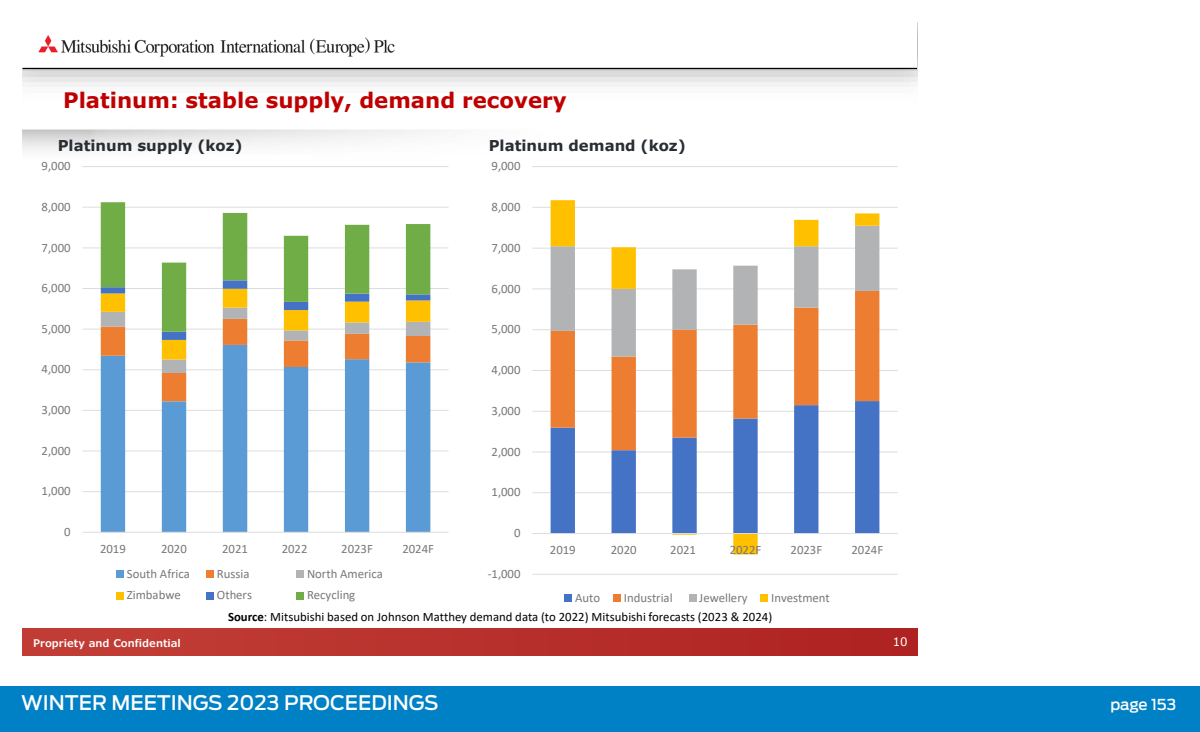
<style>
.page{position:relative;width:1200px;height:732px;background:#fff}
.page>*{position:absolute;margin:0;border:0;box-sizing:border-box;transform-origin:0 0}
.t1{font:700 21.25px "Verdana Pro";color:#c00000}
.t2{font:500 20px "Ford Antenna";color:#fff}
.t3{font:500 15px "Ford Antenna";color:#fff}
.t4{font:700 14.88px "Verdana Pro";color:#292d34}
.t5{font:12.75px "Calibri";color:#77787b}
.t6{font:12.75px/21.5px "Calibri";letter-spacing:.005em;color:#000}
.t7{font:11.75px "Verdana Pro";color:#fff}
.t8{font:600 10.62px "Verdana Pro";color:#fff}
.s1{color:#77787b}
.s2{font-weight:700}
</style>
<div class="page">
<div style="left:22px;top:628px;width:895px;height:27px;background:linear-gradient(to right,#c23f36,#ae2221)"></div>
<img style="left:38px;top:35px;width:357px;height:22px">
<hr style="left:22px;top:68px;width:895px;height:1px;background:#000">
<hr style="left:532px;top:573px;width:366px;height:1px;background:#dcddde">
<hr style="left:532px;top:492px;width:366px;height:1px;background:#dcddde">
<hr style="left:532px;top:451px;width:366px;height:1px;background:#dcddde">
<hr style="left:532px;top:410px;width:366px;height:1px;background:#dcddde">
<hr style="left:532px;top:370px;width:366px;height:1px;background:#dcddde">
<hr style="left:532px;top:329px;width:366px;height:1px;background:#dcddde">
<hr style="left:532px;top:288px;width:366px;height:1px;background:#dcddde">
<hr style="left:532px;top:248px;width:366px;height:1px;background:#dcddde">
<hr style="left:532px;top:207px;width:366px;height:1px;background:#dcddde">
<hr style="left:532px;top:166px;width:366px;height:1px;background:#dcddde">
<svg style="left:551px;top:200px;width:328px;height:354px"></svg>
<hr style="left:532px;top:533px;width:366px;height:1px;background:#dcddde">
<div style="left:565px;top:594px;width:7px;height:7px;background:#4472c4"></div>
<div style="left:614px;top:594px;width:7px;height:7px;background:#ed7d31"></div>
<div style="left:689px;top:594px;width:7px;height:7px;background:#b1b3b5"></div>
<div style="left:761px;top:594px;width:7px;height:7px;background:#ffc000"></div>
<hr style="left:82px;top:491px;width:367px;height:1px;background:#dcddde">
<hr style="left:82px;top:450px;width:367px;height:1px;background:#dcddde">
<hr style="left:82px;top:410px;width:367px;height:1px;background:#dcddde">
<hr style="left:82px;top:369px;width:367px;height:1px;background:#dcddde">
<hr style="left:82px;top:328px;width:367px;height:1px;background:#dcddde">
<hr style="left:82px;top:288px;width:367px;height:1px;background:#dcddde">
<hr style="left:82px;top:247px;width:367px;height:1px;background:#dcddde">
<hr style="left:82px;top:207px;width:367px;height:1px;background:#dcddde">
<hr style="left:82px;top:166px;width:367px;height:1px;background:#dcddde">
<svg style="left:101px;top:401px;width:329px;height:130px"></svg>
<svg style="left:101px;top:331px;width:329px;height:70px"></svg>
<svg style="left:101px;top:202px;width:329px;height:129px"></svg>
<hr style="left:82px;top:531px;width:367px;height:1px;background:#dcddde">
<div style="left:117px;top:570px;width:7px;height:7px;background:#5b9bd5"></div>
<div style="left:207px;top:570px;width:7px;height:7px;background:#ed7d31"></div>
<div style="left:297px;top:570px;width:7px;height:7px;background:#b1b3b5"></div>
<div style="left:117px;top:592px;width:7px;height:7px;background:#ffc000"></div>
<div style="left:207px;top:592px;width:7px;height:7px;background:#4472c4"></div>
<div style="left:297px;top:592px;width:7px;height:7px;background:#70ad47"></div>
<div style="left:1px;top:686px;width:1199px;height:45px;background:#0081c6"></div>
<h1 class="t1" style="left:63px;top:86px;width:505px">Platinum: stable supply, demand recovery</h1>
<p class="t4" style="left:58px;top:135px;width:187px">Platinum supply (koz)</p>
<p class="t4" style="left:489px;top:135px;width:199px">Platinum demand (koz)</p>
<p class="t5" style="left:42px;top:157px;width:30px">9,000</p>
<p class="t5" style="left:492px;top:157px;width:30px">9,000</p>
<p class="t5" style="left:42px;top:198px;width:30px">8,000</p>
<p class="t5" style="left:492px;top:198px;width:30px">8,000</p>
<p class="t5" style="left:42px;top:238px;width:30px">7,000</p>
<p class="t5" style="left:492px;top:238px;width:30px">7,000</p>
<p class="t5" style="left:42px;top:279px;width:30px">6,000</p>
<p class="t5" style="left:492px;top:279px;width:31px">6,000</p>
<p class="t5" style="left:42px;top:319px;width:31px">5,000</p>
<p class="t5" style="left:492px;top:320px;width:30px">5,000</p>
<p class="t5" style="left:42px;top:360px;width:30px">4,000</p>
<p class="t5" style="left:492px;top:361px;width:30px">4,000</p>
<p class="t5" style="left:42px;top:401px;width:30px">3,000</p>
<p class="t5" style="left:492px;top:401px;width:30px">3,000</p>
<p class="t5" style="left:42px;top:441px;width:30px">2,000</p>
<p class="t5" style="left:492px;top:442px;width:30px">2,000</p>
<p class="t5" style="left:42px;top:482px;width:31px">1,000</p>
<p class="t5" style="left:492px;top:483px;width:31px">1,000</p>
<p class="t5" style="left:64px;top:522px;width:8px">0</p>
<p class="t5" style="left:514px;top:524px;width:8px">0</p>
<p class="t5" style="left:100px;top:539px;width:27px">2019</p>
<p class="t5" style="left:161px;top:539px;width:27px">2020</p>
<p class="t5" style="left:222px;top:539px;width:27px">2021</p>
<p class="t5" style="left:282px;top:539px;width:27px">2022</p>
<p class="t5" style="left:341px;top:539px;width:33px">2023F</p>
<p class="t5" style="left:402px;top:539px;width:33px">2024F</p>
<p class="t5" style="left:127px;top:564px;width:65px">South Africa</p>
<p class="t5" style="left:217px;top:564px;width:34px">Russia</p>
<p class="t5" style="left:307px;top:564px;width:77px">North America</p>
<p class="t5" style="left:127px;top:586px;width:56px">Zimbabwe</p>
<p class="t5" style="left:217px;top:586px;width:37px">Others</p>
<p class="t5" style="left:550px;top:540px;width:27px">2019</p>
<p class="t5" style="left:611px;top:540px;width:27px">2020</p>
<p class="t5" style="left:670px;top:540px;width:27px">2021</p>
<p class="t5" style="left:730px;top:540px;width:33px">2022F</p>
<p class="t5" style="left:791px;top:540px;width:33px">2023F</p>
<p class="t5" style="left:851px;top:540px;width:33px">2024F</p>
<p class="t5" style="left:575px;top:588px;width:27px">Auto</p>
<p class="t5" style="left:624px;top:588px;width:50px">Industrial</p>
<p class="t5" style="left:699px;top:588px;width:50px">Jewellery</p>
<p class="t5" style="left:771px;top:588px;width:60px">Investment</p>
<p class="t5" style="left:488px;top:564px;width:34px">-1,000</p>
<p class="t6" style="left:228px;top:583px;width:546px;text-indent:79px"><span class="s1">Recycling<br></span><span class="s2">Source</span>: Mitsubishi based on Johnson Matthey demand data (to 2022) Mitsubishi forecasts (2023 &amp; 2024)</p>
<p class="t8" style="left:33px;top:635px;width:149px">Propriety and Confidential</p>
<p class="t7" style="left:893px;top:634px;width:16px">10</p>
<h2 class="t2" style="left:21px;top:685px;width:419px">WINTER MEETINGS 2023 PROCEEDINGS</h2>
<p class="t3" style="left:1110px;top:691px;width:67px">page 153</p>
</div>
